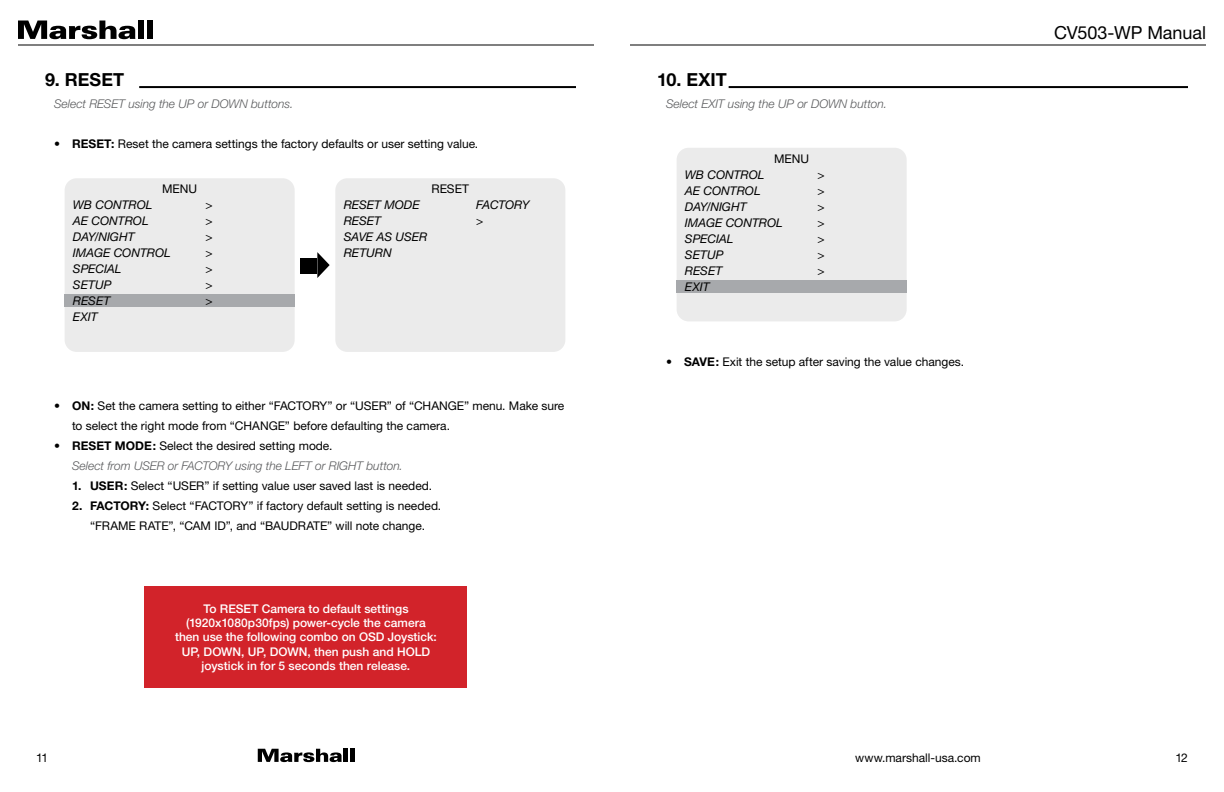
<style>
.page{position:relative;width:1224px;height:792px;background:#fff}
.page>*{position:absolute;margin:0;border:0;box-sizing:border-box;transform-origin:0 0}
.t1{font:18px "Helvetica Neue";letter-spacing:-.005em;color:#000}
.t2{font:700 18px "Helvetica Neue";letter-spacing:.005em;color:#000}
.t3{font:12px/20px "Helvetica Neue";letter-spacing:-.005em;color:#000}
.t4{font:500 12px/14.4px "Helvetica Neue";color:#fff;text-align:center}
.t5{font:italic 12px/16px "Helvetica Neue";letter-spacing:-.005em;color:#000}
.t6{font:italic 300 12px/20px "Helvetica Neue";letter-spacing:-.005em;color:#58595b}
.t7{font:italic 12px/16px "Helvetica Neue";letter-spacing:-.025em;color:#000}
.s1{font-weight:700}
.s2{font-weight:700;font-style:normal;color:#000}
.s3{font-weight:400;font-style:normal;color:#000}
</style>
<div class="page">
<svg style="left:18px;top:21px;width:117px;height:18px"></svg>
<div style="left:138px;top:21px;width:6px;height:18px;background:#000"></div>
<div style="left:147px;top:21px;width:6px;height:18px;background:#000"></div>
<svg style="left:258px;top:749px;width:84px;height:13px"></svg>
<hr style="left:344px;top:749px;width:4px;height:13px;background:#000">
<hr style="left:350px;top:749px;width:4px;height:13px;background:#000">
<hr style="left:18px;top:44px;width:576px;height:2px;background:#000">
<hr style="left:630px;top:44px;width:576px;height:2px;background:#000">
<div style="left:65px;top:178px;width:230px;height:174px;background:#ebebeb;border-radius:12px"></div>
<div style="left:335px;top:178px;width:230px;height:174px;background:#ebebeb;border-radius:12px"></div>
<div style="left:65px;top:294px;width:230px;height:13px;background:#a7a9ac"></div>
<div style="left:300px;top:258px;width:17px;height:15px;background:#000"></div>
<svg style="left:317px;top:252px;width:13px;height:26px"></svg>
<hr style="left:139px;top:86px;width:437px;height:2px;background:#000">
<div style="left:677px;top:148px;width:230px;height:173px;background:#ebebeb;border-radius:12px"></div>
<div style="left:677px;top:280px;width:230px;height:13px;background:#a7a9ac"></div>
<hr style="left:729px;top:86px;width:459px;height:2px;background:#000">
<div style="left:145px;top:586px;width:322px;height:102px;background:#d2232a"></div>
<h1 class="t2" style="left:45px;top:69px;width:81px">9. RESET</h1>
<p class="t6" style="left:54px;top:94px;width:241px">Select RESET using the UP or DOWN buttons.</p>
<p class="t3" style="left:54px;top:134px;width:426px"><span class="s1">• RESET:</span> Reset the camera settings the factory defaults or user setting value.</p>
<p class="t3" style="left:162px;top:179px;width:36px">MENU</p>
<p class="t3" style="left:432px;top:179px;width:39px">RESET</p>
<p class="t5" style="left:205px;top:197px;width:9px;text-align:justify">&gt; &gt; &gt; &gt; &gt; &gt; &gt;</p>
<p class="t7" style="left:476px;top:197px;width:55px">FACTORY &gt;</p>
<p class="t5" style="left:73px;top:197px;width:99px">WB CONTROL<br>AE CONTROL<br>DAY/NIGHT<br>IMAGE CONTROL<br>SPECIAL<br>SETUP<br>RESET<br>EXIT</p>
<p class="t5" style="left:344px;top:197px;width:85px">RESET MODE<br>RESET<br>SAVE AS USER<br>RETURN</p>
<p class="t3" style="left:72px;top:396px;width:494px;text-indent:-18px"><span class="s1">• ON:</span> Set the camera setting to either “FACTORY” or “USER” of “CHANGE” menu. Make sure to select the right mode from “CHANGE” before defaulting the camera.</p>
<p class="t6" style="left:72px;top:436px;width:332px;text-indent:-18px"><span class="s2">• RESET MODE:</span> <span class="s3">Select the desired setting mode.<br></span>Select from USER or FACTORY using the LEFT or RIGHT button.</p>
<p class="t3" style="left:72px;top:476px;width:362px"><span class="s1">1. USER:</span> Select “USER” if setting value user saved last is needed.</p>
<p class="t3" style="left:72px;top:496px;width:371px;text-align:center"><span class="s1">2. FACTORY:</span> Select “FACTORY” if factory default setting is needed. “FRAME RATE”, “CAM ID”, and “BAUDRATE” will note change.</p>
<p class="t4" style="left:175px;top:601px;width:263px">To RESET Camera to default settings (1920x1080p30fps) power-cycle the camera then use the following combo on OSD Joystick:<br>UP, DOWN, UP, DOWN, then push and HOLD joystick in for 5 seconds then release.</p>
<h1 class="t2" style="left:657px;top:69px;width:71px">10. EXIT</h1>
<p class="t6" style="left:666px;top:94px;width:223px">Select EXIT using the UP or DOWN button.</p>
<p class="t3" style="left:774px;top:149px;width:36px">MENU</p>
<p class="t5" style="left:685px;top:166px;width:99px">WB CONTROL<br>AE CONTROL<br>DAY/NIGHT<br>IMAGE CONTROL<br>SPECIAL<br>SETUP<br>RESET<br>EXIT</p>
<p class="t5" style="left:817px;top:166px;width:9px;text-align:justify">&gt; &gt; &gt; &gt; &gt; &gt; &gt;</p>
<p class="t3" style="left:666px;top:352px;width:300px"><span class="s1">• SAVE:</span> Exit the setup after saving the value changes.</p>
<h1 class="t1" style="left:1054px;top:22px;width:153px">CV503-WP Manual</h1>
<p class="t3" style="left:36px;top:748px;width:14px">11</p>
<p class="t3" style="left:855px;top:748px;width:127px">www.marshall-usa.com</p>
<p class="t3" style="left:1175px;top:748px;width:14px">12</p>
</div>
